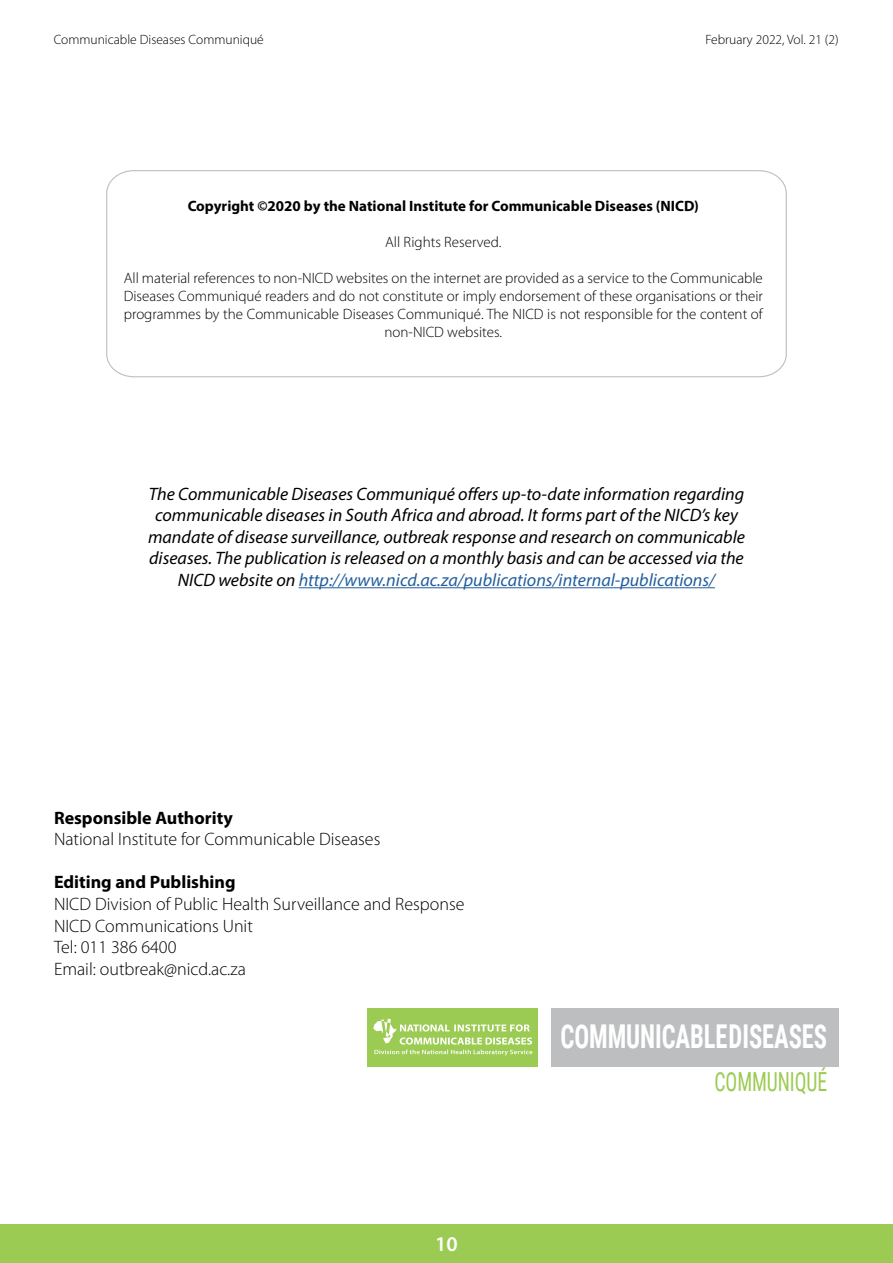
<style>
.page{position:relative;width:893px;height:1263px;background:#fff}
.page>*{position:absolute;margin:0;border:0;box-sizing:border-box;transform-origin:0 0}
.t1{font:700 32.85px "Roboto Condensed";letter-spacing:-.005em;color:#fff;scale:.75 1}
.t2{font:26.25px "Roboto Condensed";letter-spacing:-.005em;color:#9bcb52;scale:.75 1}
.t3{font:600 21px "Myriad Pro";color:#fff}
.t4{font:italic 18px/21.6px "Myriad Pro";color:#000;text-align:center}
.t5{font:300 18px/21.6px "Myriad Pro";color:#000}
.t6{font:700 18px "Myriad Pro";color:#000}
.t7{font:300 15px/18px "Myriad Pro";color:#000;text-align:center}
.t8{font:700 15px "Myriad Pro";color:#000}
.t9{font:300 13.5px "Myriad Pro";color:#000}
.s1{color:#215e9e}
</style>
<div class="page">
<div style="left:0;top:1224px;width:893px;height:39px;background:#9bcb52"></div>
<div style="left:349px;top:1157px;width:42px;height:42px;border:2px solid #fff;border-radius:50%"></div>
<div style="left:367px;top:1008px;width:171px;height:58px;background:#9bcb52"></div>
<svg style="left:373px;top:1019px;width:159px;height:36px"></svg>
<svg style="left:106px;top:170px;width:681px;height:208px"></svg>
<div style="left:551px;top:1008px;width:288px;height:58px;background:#bcbec0"></div>
<hr style="left:299px;top:587px;width:416px;height:1px;background:#215e9e">
<p class="t9" style="left:54px;top:32px;width:212px">Communicable Diseases Communiqué</p>
<p class="t9" style="left:705px;top:32px;width:135px">February 2022, Vol. 21 (2)</p>
<p class="t8" style="left:188px;top:196px;width:513px">Copyright ©2020 by the National Institute for Communicable Diseases (NICD)</p>
<p class="t7" style="left:385px;top:233px;width:118px">All Rights Reserved.</p>
<p class="t7" style="left:124px;top:269px;width:641px">All material references to non-NICD websites on the internet are provided as a service to the Communicable Diseases Communiqué readers and do not constitute or imply endorsement of these organisations or their programmes by the Communicable Diseases Communiqué. The NICD is not responsible for the content of non-NICD websites.</p>
<p class="t4" style="left:148px;top:482px;width:598px">The Communicable Diseases Communiqué offers up-to-date information regarding communicable diseases in South Africa and abroad. It forms part of the NICD’s key mandate of disease surveillance, outbreak response and research on communicable diseases. The publication is released on a monthly basis and can be accessed via the NICD website on <span class="s1">http://www.nicd.ac.za/publications/internal-publications/</span></p>
<p class="t6" style="left:54px;top:806px;width:180px">Responsible Authority</p>
<p class="t5" style="left:54px;top:829px;width:328px">National Institute for Communicable Diseases</p>
<p class="t6" style="left:54px;top:870px;width:183px">Editing and Publishing</p>
<p class="t5" style="left:54px;top:893px;width:412px">NICD Division of Public Health Surveillance and Response<br>NICD Communications Unit<br>Tel: 011 386 6400<br>Email: outbreak@nicd.ac.za</p>
<p class="t3" style="left:435px;top:1230px;width:24px">10</p>
<h1 class="t1" style="left:560px;top:1014px;width:357px">COMMUNICABLE DISEASES</h1>
<h2 class="t2" style="left:715px;top:1064px;width:152px">COMMUNIQUÉ</h2>
</div>
